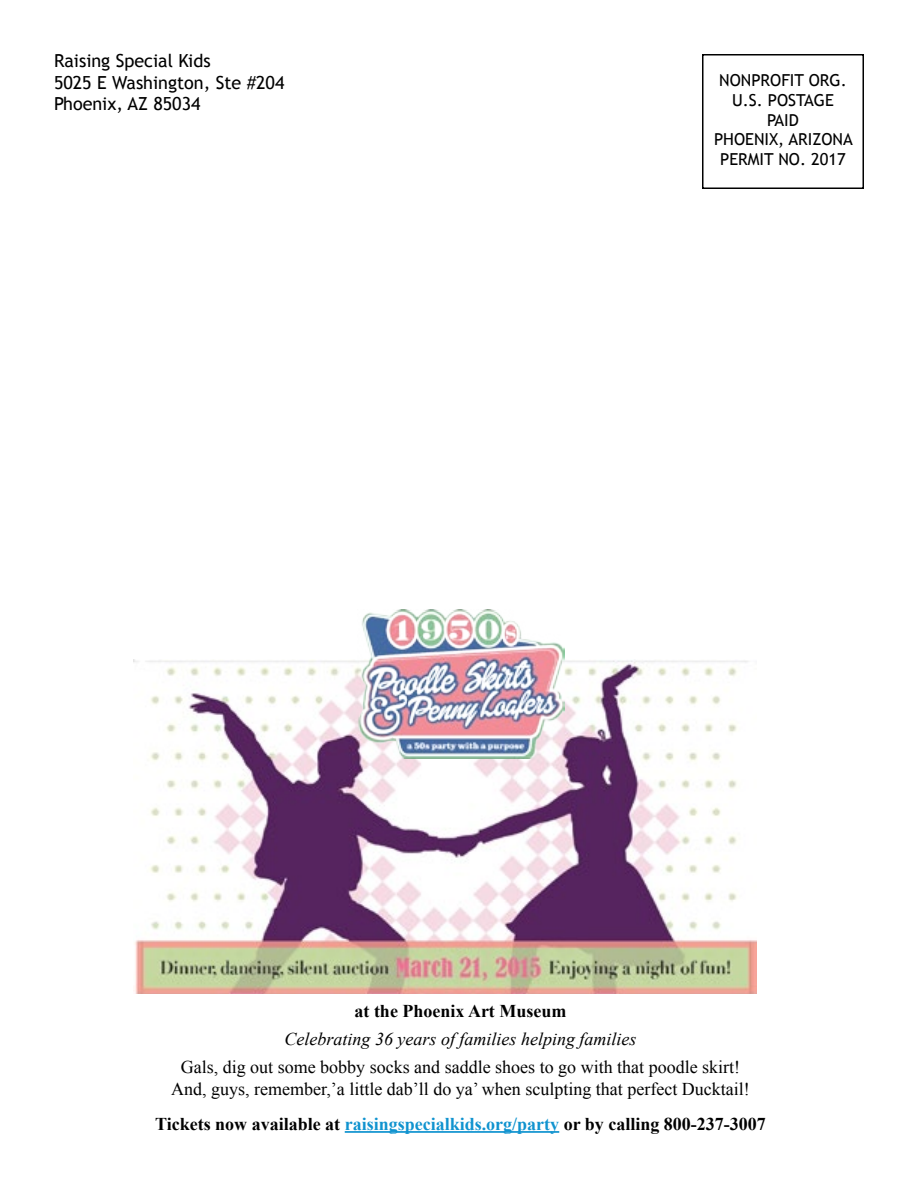
<style>
.page{position:relative;width:918px;height:1188px;background:#fff}
.page>*{position:absolute;margin:0;border:0;box-sizing:border-box;transform-origin:0 0}
.t1{font:18px/21.6px "Times New Roman";color:#000;text-align:center}
.t2{font:700 18px "Times New Roman";color:#000}
.t3{font:18px/21.6px "Trebuchet MS";color:#000}
.t4{font:italic 18px "Times New Roman";color:#000}
.t5{font:16.5px/19.8px "Trebuchet MS";color:#000;text-align:center}
.s1{color:#1093cf}
</style>
<div class="page">
<hr style="left:345px;top:1131px;width:214px;height:2px;background:#1093cf">
<div style="left:702px;top:54px;width:162px;height:135px;border:2px solid #000"></div>
<img style="left:134px;top:660px;width:623px;height:334px">
<svg style="left:350px;top:660px;width:7px;height:98px"></svg>
<img style="left:357px;top:609px;width:207px;height:149px">
<p class="t3" style="left:54px;top:50px;width:232px">Raising Special Kids<br>5025 E Washington, Ste #204<br>Phoenix, AZ 85034</p>
<p class="t5" style="left:714px;top:71px;width:140px">NONPROFIT ORG.<br>U.S. POSTAGE<br>PAID<br>PHOENIX, ARIZONA<br>PERMIT NO. 2017</p>
<p class="t2" style="left:355px;top:998px;width:213px">at the Phoenix Art Museum</p>
<p class="t4" style="left:285px;top:1027px;width:354px">Celebrating 36 years of families helping families</p>
<p class="t1" style="left:171px;top:1056px;width:580px">Gals, dig out some bobby socks and saddle shoes to go with that poodle skirt!<br>And, guys, remember,’a little dab’ll do ya’ when sculpting that perfect Ducktail!</p>
<p class="t2" style="left:155px;top:1112px;width:612px">Tickets now available at <span class="s1">raisingspecialkids.org/party</span> or by calling 800-237-3007</p>
</div>
